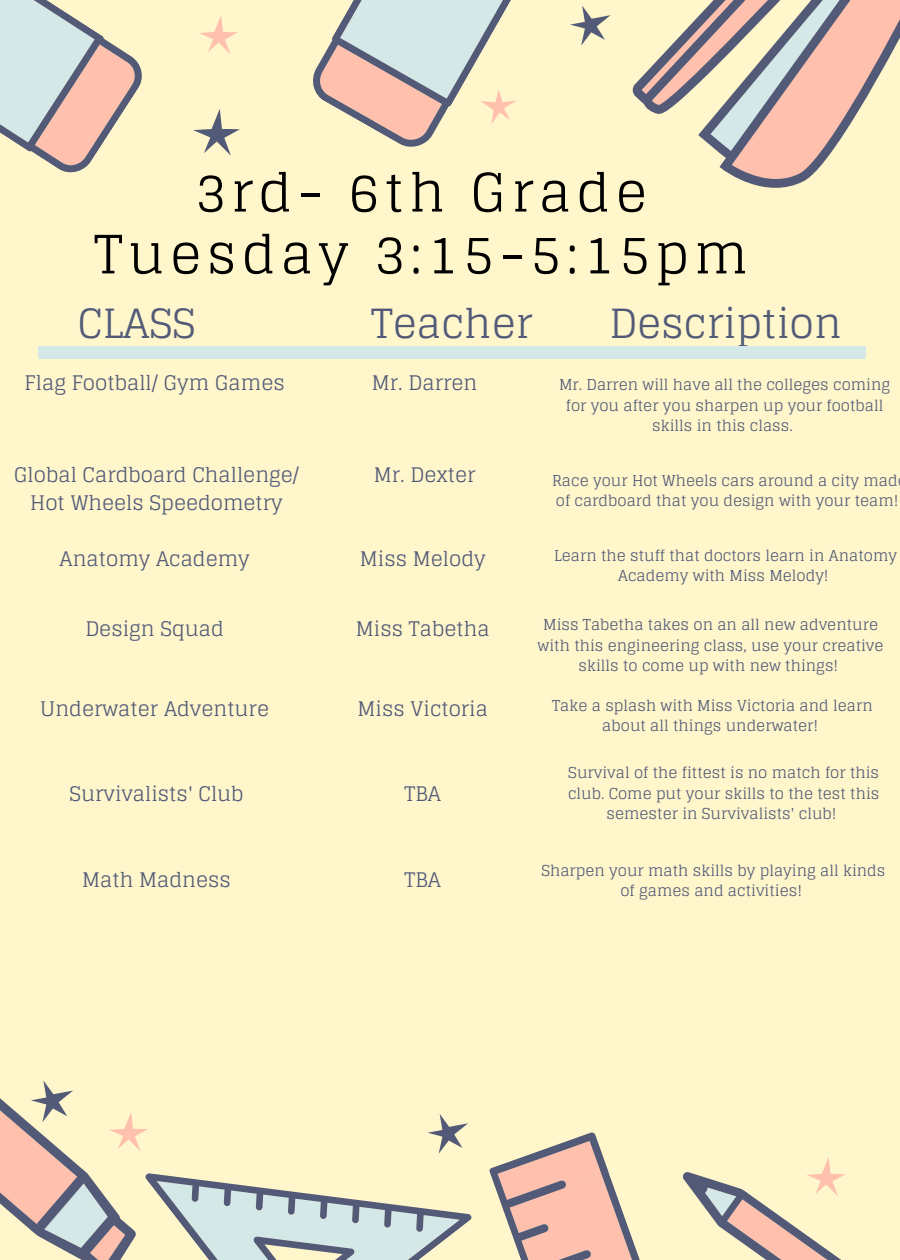
<style>
.page{position:relative;width:900px;height:1260px;background:#fff6cb}
.page>*{position:absolute;margin:0;border:0;box-sizing:border-box;transform-origin:0 0}
.t1{font:52.75px/62px "Glegoo";letter-spacing:.1em;color:#000;text-align:center}
.t2{font:40.25px "Glegoo";color:#525a78}
.t3{font:20px/28px "Glegoo";color:#525a78;text-align:center}
.t4{font:15px/20.5px "Glegoo";color:#525a78;text-align:center}
</style>
<div class="page">
<svg style="left:151px;top:1173px;width:321px;height:87px"></svg>
<svg style="left:0;top:0;width:142px;height:173px"></svg>
<svg style="left:489px;top:1132px;width:151px;height:128px"></svg>
<svg style="left:193px;top:109px;width:47px;height:47px"></svg>
<svg style="left:199px;top:16px;width:39px;height:38px"></svg>
<svg style="left:428px;top:1114px;width:40px;height:40px"></svg>
<svg style="left:313px;top:0;width:203px;height:147px"></svg>
<svg style="left:570px;top:6px;width:41px;height:40px"></svg>
<svg style="left:0;top:1081px;width:151px;height:179px"></svg>
<svg style="left:682px;top:1157px;width:163px;height:103px"></svg>
<svg style="left:632px;top:0;width:268px;height:188px"></svg>
<div style="left:38px;top:346px;width:73px;height:13px;background:#d4e8e8"></div>
<div style="left:793px;top:346px;width:73px;height:13px;background:#d4e8e8"></div>
<div style="left:109px;top:346px;width:505px;height:13px;background:#d4e8e8"></div>
<div style="left:612px;top:346px;width:183px;height:13px;background:#d4e8e8"></div>
<h1 class="t1" style="left:94px;top:162px;width:656px">3rd- 6th Grade<br>Tuesday 3:15-5:15pm</h1>
<h2 class="t2" style="left:78px;top:300px;width:119px">CLASS</h2>
<h2 class="t2" style="left:371px;top:300px;width:163px">Teacher</h2>
<h2 class="t2" style="left:609px;top:300px;width:234px">Description</h2>
<h3 class="t3" style="left:25px;top:369px;width:262px">Flag Football/ Gym Games</h3>
<h3 class="t3" style="left:372px;top:369px;width:107px">Mr. Darren</h3>
<p class="t4" style="left:559px;top:375px;width:333px">Mr. Darren will have all the colleges coming for you after you sharpen up your football skills in this class.</p>
<h3 class="t3" style="left:14px;top:461px;width:287px">Global Cardboard Challenge/<br>Hot Wheels Speedometry</h3>
<h3 class="t3" style="left:60px;top:545px;width:192px">Anatomy Academy</h3>
<h3 class="t3" style="left:85px;top:615px;width:140px">Design Squad</h3>
<h3 class="t3" style="left:40px;top:695px;width:230px">Underwater Adventure</h3>
<h3 class="t3" style="left:70px;top:780px;width:176px">Survivalists' Club</h3>
<h3 class="t3" style="left:374px;top:461px;width:103px">Mr. Dexter</h3>
<h3 class="t3" style="left:360px;top:545px;width:127px">Miss Melody</h3>
<h3 class="t3" style="left:356px;top:615px;width:135px">Miss Tabetha</h3>
<h3 class="t3" style="left:358px;top:695px;width:132px">Miss Victoria</h3>
<h3 class="t3" style="left:405px;top:780px;width:38px">TBA</h3>
<p class="t4" style="left:552px;top:470px;width:348px;text-align:left">Race your Hot Wheels cars around a city mad of cardboard that you design with your team!</p>
<p class="t4" style="left:554px;top:545px;width:344px">Learn the stuff that doctors learn in Anatomy<br>Academy with Miss Melody!</p>
<p class="t4" style="left:538px;top:615px;width:348px">Miss Tabetha takes on an all new adventure with this engineering class, use your creative skills to come up with new things!</p>
<p class="t4" style="left:552px;top:695px;width:322px">Take a splash with Miss Victoria and learn about all things underwater!</p>
<p class="t4" style="left:568px;top:763px;width:313px">Survival of the fittest is no match for this club. Come put your skills to the test this semester in Survivalists' club!</p>
<h3 class="t3" style="left:82px;top:866px;width:150px">Math Madness</h3>
<h3 class="t3" style="left:405px;top:866px;width:38px">TBA</h3>
<p class="t4" style="left:541px;top:860px;width:346px">Sharpen your math skills by playing all kinds of games and activities!</p>
</div>
